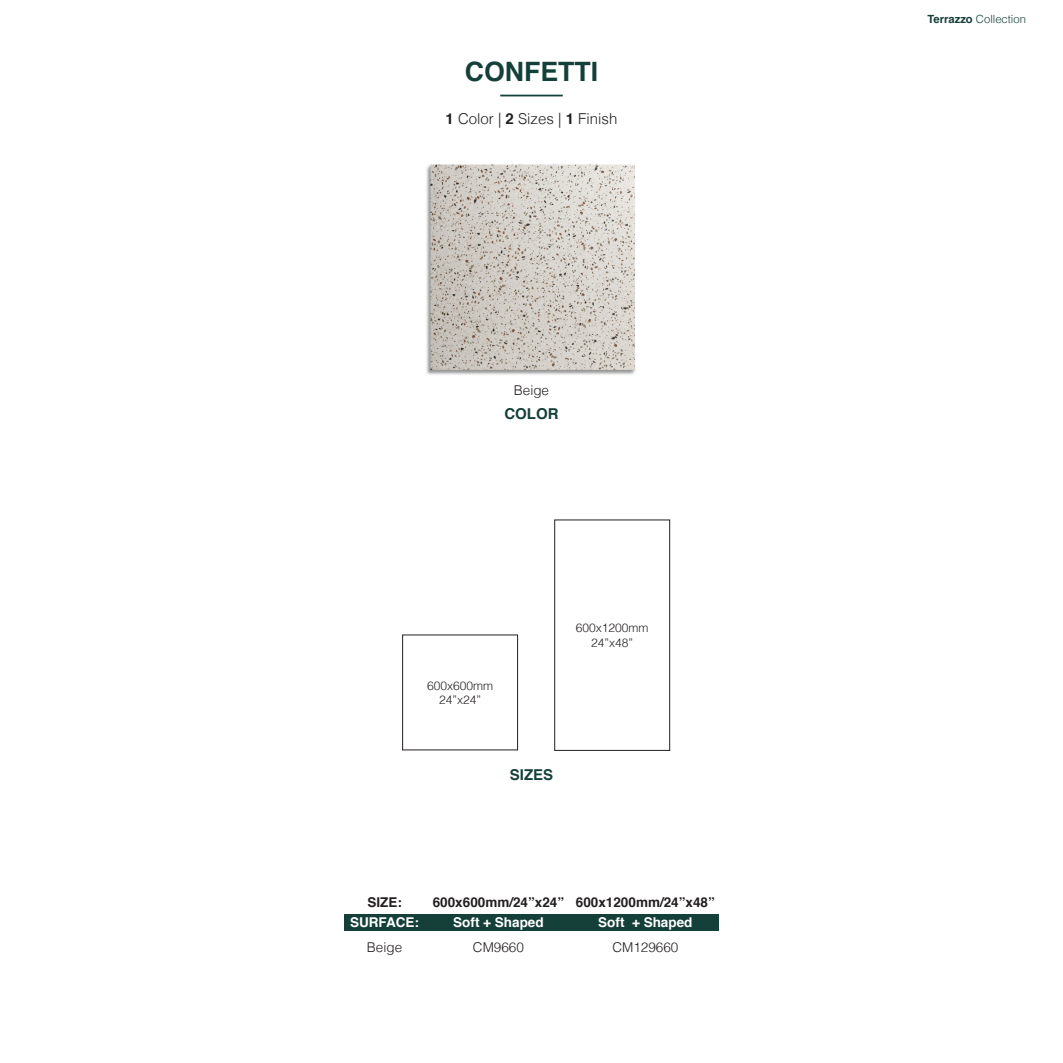
<style>
.page{position:relative;width:1063px;height:1063px;background:#fff}
.page>*{position:absolute;margin:0;border:0;box-sizing:border-box;transform-origin:0 0}
.t1{font:700 26.7px "Helvetica";color:#144039}
.t2{font:300 15px "Helvetica";color:#231f20}
.t3{font:700 15px "Helvetica";color:#144039}
.t4{font:700 13.5px "Helvetica";color:#231f20}
.t5{font:700 13.5px "Helvetica";color:#fff}
.t6{font:300 13.5px "Helvetica";color:#231f20}
.t7{font:300 12px "Helvetica";color:#231f20}
.t8{font:300 11.25px "Helvetica";color:#144039}
.s1{font-weight:700}
</style>
<div class="page">
<div style="left:554px;top:520px;width:116px;height:231px;border:1px solid #231f20"></div>
<img style="left:426px;top:164px;width:210px;height:211px">
<hr style="left:500px;top:95px;width:63px;height:1px;background:#144039">
<div style="left:402px;top:635px;width:116px;height:115px;border:1px solid #231f20"></div>
<div style="left:344px;top:914px;width:375px;height:16px;background:#144039"></div>
<p class="t1" style="left:465px;top:50px;width:135px">CONFETTI</p>
<p class="t2" style="left:446px;top:106px;width:173px"><span class="s1">1</span> Color | <span class="s1">2</span> Sizes | <span class="s1">1</span> Finish</p>
<p class="t6" style="left:514px;top:379px;width:37px">Beige</p>
<p class="t3" style="left:504px;top:402px;width:56px">COLOR</p>
<p class="t7" style="left:427px;top:675px;width:68px">600x600mm</p>
<p class="t7" style="left:439px;top:689px;width:44px">24”x24”</p>
<p class="t7" style="left:576px;top:618px;width:74px">600x1200mm</p>
<p class="t7" style="left:591px;top:632px;width:44px">24”x48”</p>
<p class="t3" style="left:510px;top:763px;width:45px">SIZES</p>
<p class="t4" style="left:367px;top:892px;width:36px">SIZE:</p>
<p class="t4" style="left:433px;top:892px;width:133px">600x600mm/24”x24”</p>
<p class="t4" style="left:576px;top:892px;width:140px">600x1200mm/24”x48”</p>
<p class="t5" style="left:350px;top:912px;width:71px">SURFACE:</p>
<p class="t6" style="left:367px;top:935px;width:37px">Beige</p>
<p class="t5" style="left:453px;top:912px;width:92px">Soft + Shaped</p>
<p class="t5" style="left:598px;top:912px;width:96px">Soft + Shaped</p>
<p class="t6" style="left:473px;top:935px;width:53px">CM9660</p>
<p class="t6" style="left:612px;top:935px;width:68px">CM129660</p>
<p class="t8" style="left:927px;top:9px;width:100px"><span class="s1">Terrazzo</span> Collection</p>
</div>
